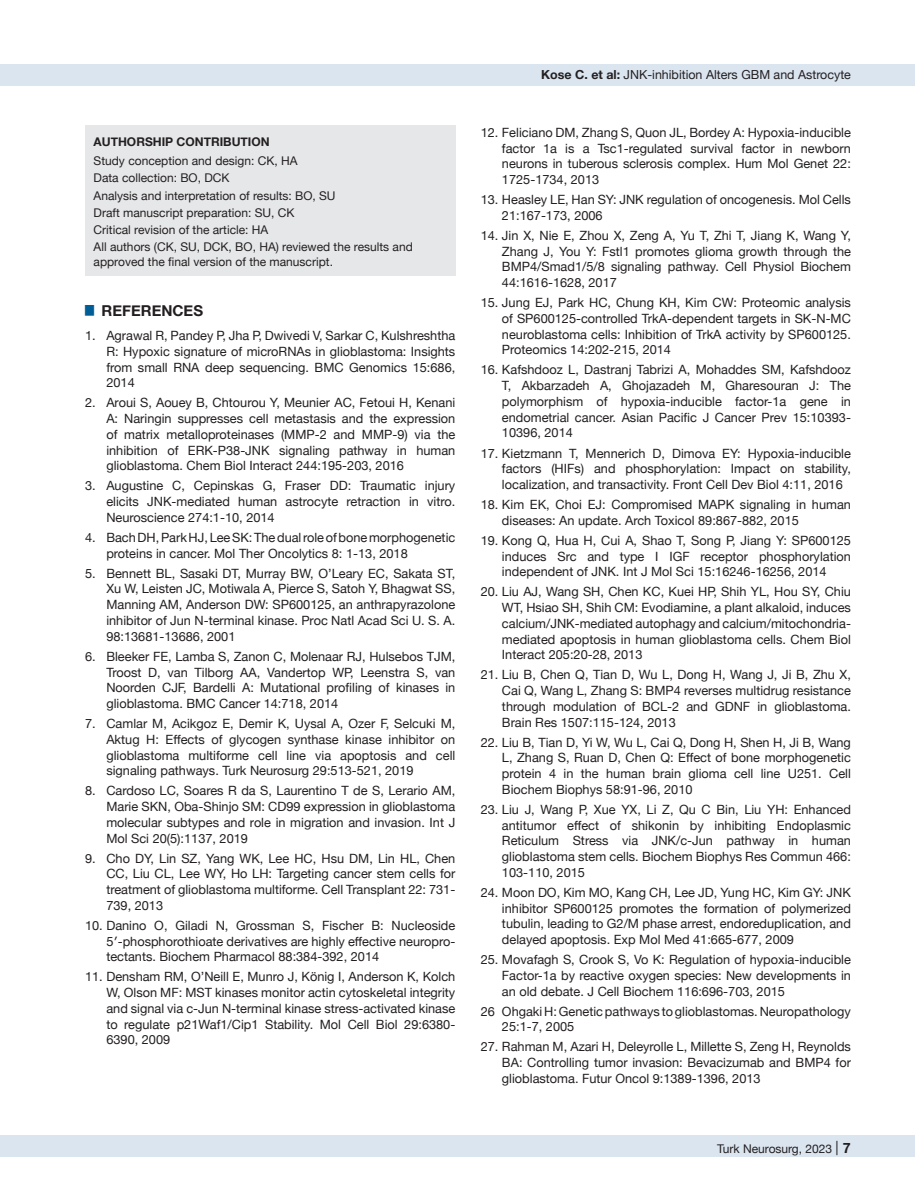
<style>
.page{position:relative;width:915px;height:1191px;background:#fff}
.page>*{position:absolute;margin:0;border:0;box-sizing:border-box;transform-origin:0 0}
.t1{font:700 15px "Helvetica Neue";color:#231f20}
.t2{font:12.75px/15.8px "Helvetica Neue";color:#231f20;text-align:justify}
.t3{font:12.45px "Helvetica Neue";color:#231f20}
.t4{font:12px/17.1px "Helvetica Neue";color:#231f20}
.t5{font:700 12px "Helvetica Neue";color:#231f20}
.s1{font-weight:700}
.s2{font-size:14.25px}
.s3{font-weight:700;font-size:14.25px}
</style>
<div class="page">
<div style="left:0;top:1135px;width:914px;height:22px;background:#dbe5f0"></div>
<div style="left:0;top:64px;width:914px;height:21px;background:#dbe5f0"></div>
<div style="left:85px;top:125px;width:370px;height:151px;background:#e6e7e9"></div>
<p class="t5" style="left:94px;top:132px;width:177px">AUTHORSHIP CONTRIBUTION</p>
<p class="t4" style="left:94px;top:153px;width:320px">Study conception and design: CK, HA<br>Data collection: BO, DCK<br>Analysis and interpretation of results: BO, SU<br>Draft manuscript preparation: SU, CK<br>Critical revision of the article: HA<br>All authors (CK, SU, DCK, BO, HA) reviewed the results and</p>
<p class="t4" style="left:94px;top:254px;width:241px">approved the final version of the manuscript.</p>
<p class="t1" style="left:85px;top:299px;width:119px"><sup>█</sup> REFERENCES</p>
<p class="t2" style="left:106px;top:328px;width:350px;text-indent:-21px">1. Agrawal R, Pandey P, Jha P, Dwivedi V, Sarkar C, Kulshreshtha R: Hypoxic signature of microRNAs in glioblastoma: Insights from small RNA deep sequencing. BMC Genomics 15:686, 2014</p>
<p class="t2" style="left:106px;top:396px;width:350px;text-indent:-21px">2. Aroui S, Aouey B, Chtourou Y, Meunier AC, Fetoui H, Kenani A: Naringin suppresses cell metastasis and the expression of matrix metalloproteinases (MMP-2 and MMP-9) via the inhibition of ERK-P38-JNK signaling pathway in human glioblastoma. Chem Biol Interact 244:195-203, 2016</p>
<p class="t2" style="left:106px;top:479px;width:350px;text-indent:-21px">3. Augustine C, Cepinskas G, Fraser DD: Traumatic injury elicits JNK-mediated human astrocyte retraction in vitro.<br>Neuroscience 274:1-10, 2014</p>
<p class="t2" style="left:106px;top:530px;width:350px;text-indent:-21px">4. Bach DH, Park HJ, Lee SK: The dual role of bone morphogenetic proteins in cancer. Mol Ther Oncolytics 8: 1-13, 2018</p>
<p class="t2" style="left:106px;top:566px;width:350px;text-indent:-21px">5. Bennett BL, Sasaki DT, Murray BW, O’Leary EC, Sakata ST, Xu W, Leisten JC, Motiwala A, Pierce S, Satoh Y, Bhagwat SS, Manning AM, Anderson DW: SP600125, an anthrapyrazolone inhibitor of Jun N-terminal kinase. Proc Natl Acad Sci U. S. A.<br>98:13681-13686, 2001</p>
<p class="t2" style="left:106px;top:649px;width:350px;text-indent:-21px">6. Bleeker FE, Lamba S, Zanon C, Molenaar RJ, Hulsebos TJM, Troost D, van Tilborg AA, Vandertop WP, Leenstra S, van Noorden CJF, Bardelli A: Mutational profiling of kinases in glioblastoma. BMC Cancer 14:718, 2014</p>
<p class="t2" style="left:106px;top:716px;width:350px;text-indent:-21px">7. Camlar M, Acikgoz E, Demir K, Uysal A, Ozer F, Selcuki M, Aktug H: Effects of glycogen synthase kinase inhibitor on glioblastoma multiforme cell line via apoptosis and cell signaling pathways. Turk Neurosurg 29:513-521, 2019</p>
<p class="t2" style="left:106px;top:783px;width:350px;text-indent:-21px">8. Cardoso LC, Soares R da S, Laurentino T de S, Lerario AM, Marie SKN, Oba-Shinjo SM: CD99 expression in glioblastoma molecular subtypes and role in migration and invasion. Int J Mol Sci 20(5):1137, 2019</p>
<p class="t2" style="left:106px;top:851px;width:350px;text-indent:-21px">9. Cho DY, Lin SZ, Yang WK, Lee HC, Hsu DM, Lin HL, Chen CC, Liu CL, Lee WY, Ho LH: Targeting cancer stem cells for treatment of glioblastoma multiforme. Cell Transplant 22: 731- 739, 2013</p>
<p class="t2" style="left:106px;top:918px;width:350px;text-indent:-21px">10. Danino O, Giladi N, Grossman S, Fischer B: Nucleoside 5′-phosphorothioate derivatives are highly effective neuropro&shy;tectants. Biochem Pharmacol 88:384-392, 2014</p>
<p class="t2" style="left:106px;top:969px;width:350px;text-indent:-21px">11. Densham RM, O’Neill E, Munro J, König I, Anderson K, Kolch W, Olson MF: MST kinases monitor actin cytoskeletal integrity and signal via c-Jun N-terminal kinase stress-activated kinase to regulate p21Waf1/Cip1 Stability. Mol Cell Biol 29:6380- 6390, 2009</p>
<p class="t3" style="left:541px;top:66px;width:311px"><span class="s1">Kose C. et al:</span> JNK-inhibition Alters GBM and Astrocyte</p>
<p class="t2" style="left:502px;top:125px;width:350px;text-indent:-21px">12. Feliciano DM, Zhang S, Quon JL, Bordey A: Hypoxia-inducible factor 1a is a Tsc1-regulated survival factor in newborn neurons in tuberous sclerosis complex. Hum Mol Genet 22:<br>1725-1734, 2013</p>
<p class="t2" style="left:502px;top:192px;width:350px;text-indent:-21px">13. Heasley LE, Han SY: JNK regulation of oncogenesis. Mol Cells<br>21:167-173, 2006</p>
<p class="t2" style="left:502px;top:228px;width:350px;text-indent:-21px">14. Jin X, Nie E, Zhou X, Zeng A, Yu T, Zhi T, Jiang K, Wang Y, Zhang J, You Y: Fstl1 promotes glioma growth through the BMP4/Smad1/5/8 signaling pathway. Cell Physiol Biochem 44:1616-1628, 2017</p>
<p class="t2" style="left:502px;top:295px;width:350px;text-indent:-21px">15. Jung EJ, Park HC, Chung KH, Kim CW: Proteomic analysis of SP600125-controlled TrkA-dependent targets in SK-N-MC neuroblastoma cells: Inhibition of TrkA activity by SP600125.<br>Proteomics 14:202-215, 2014</p>
<p class="t2" style="left:502px;top:363px;width:350px;text-indent:-21px">16. Kafshdooz L, Dastranj Tabrizi A, Mohaddes SM, Kafshdooz T, Akbarzadeh A, Ghojazadeh M, Gharesouran J: The polymorphism of hypoxia-inducible factor-1a gene in endometrial cancer. Asian Pacific J Cancer Prev 15:10393- 10396, 2014</p>
<p class="t2" style="left:502px;top:446px;width:350px;text-indent:-21px">17. Kietzmann T, Mennerich D, Dimova EY: Hypoxia-inducible factors (HIFs) and phosphorylation: Impact on stability, localization, and transactivity. Front Cell Dev Biol 4:11, 2016</p>
<p class="t2" style="left:502px;top:497px;width:350px;text-indent:-21px">18. Kim EK, Choi EJ: Compromised MAPK signaling in human diseases: An update. Arch Toxicol 89:867-882, 2015</p>
<p class="t2" style="left:502px;top:533px;width:350px;text-indent:-21px">19. Kong Q, Hua H, Cui A, Shao T, Song P, Jiang Y: SP600125 induces Src and type I IGF receptor phosphorylation independent of JNK. Int J Mol Sci 15:16246-16256, 2014</p>
<p class="t2" style="left:502px;top:584px;width:350px;text-indent:-21px">20. Liu AJ, Wang SH, Chen KC, Kuei HP, Shih YL, Hou SY, Chiu WT, Hsiao SH, Shih CM: Evodiamine, a plant alkaloid, induces calcium/JNK-mediated autophagy and calcium/mitochondria&shy;mediated apoptosis in human glioblastoma cells. Chem Biol Interact 205:20-28, 2013</p>
<p class="t2" style="left:502px;top:667px;width:350px;text-indent:-21px">21. Liu B, Chen Q, Tian D, Wu L, Dong H, Wang J, Ji B, Zhu X, Cai Q, Wang L, Zhang S: BMP4 reverses multidrug resistance through modulation of BCL-2 and GDNF in glioblastoma.<br>Brain Res 1507:115-124, 2013</p>
<p class="t2" style="left:502px;top:735px;width:350px;text-indent:-21px">22. Liu B, Tian D, Yi W, Wu L, Cai Q, Dong H, Shen H, Ji B, Wang L, Zhang S, Ruan D, Chen Q: Effect of bone morphogenetic protein 4 in the human brain glioma cell line U251. Cell Biochem Biophys 58:91-96, 2010</p>
<p class="t2" style="left:502px;top:802px;width:350px;text-indent:-21px">23. Liu J, Wang P, Xue YX, Li Z, Qu C Bin, Liu YH: Enhanced antitumor effect of shikonin by inhibiting Endoplasmic Reticulum Stress via JNK/c-Jun pathway in human glioblastoma stem cells. Biochem Biophys Res Commun 466:<br>103-110, 2015</p>
<p class="t2" style="left:502px;top:885px;width:350px;text-indent:-21px">24. Moon DO, Kim MO, Kang CH, Lee JD, Yung HC, Kim GY: JNK inhibitor SP600125 promotes the formation of polymerized tubulin, leading to G2/M phase arrest, endoreduplication, and delayed apoptosis. Exp Mol Med 41:665-677, 2009</p>
<p class="t2" style="left:502px;top:952px;width:350px;text-indent:-21px">25. Movafagh S, Crook S, Vo K: Regulation of hypoxia-inducible Factor-1a by reactive oxygen species: New developments in an old debate. J Cell Biochem 116:696-703, 2015</p>
<p class="t2" style="left:502px;top:1004px;width:350px;text-indent:-21px">26 Ohgaki H: Genetic pathways to glioblastomas. Neuropathology<br>25:1-7, 2005</p>
<p class="t2" style="left:502px;top:1039px;width:350px;text-indent:-21px">27. Rahman M, Azari H, Deleyrolle L, Millette S, Zeng H, Reynolds BA: Controlling tumor invasion: Bevacizumab and BMP4 for glioblastoma. Futur Oncol 9:1389-1396, 2013</p>
<p class="t4" style="left:716px;top:1141px;width:156px">Turk Neurosurg, 2023 <span class="s2">|</span> <span class="s3">7 7</span></p>
</div>
